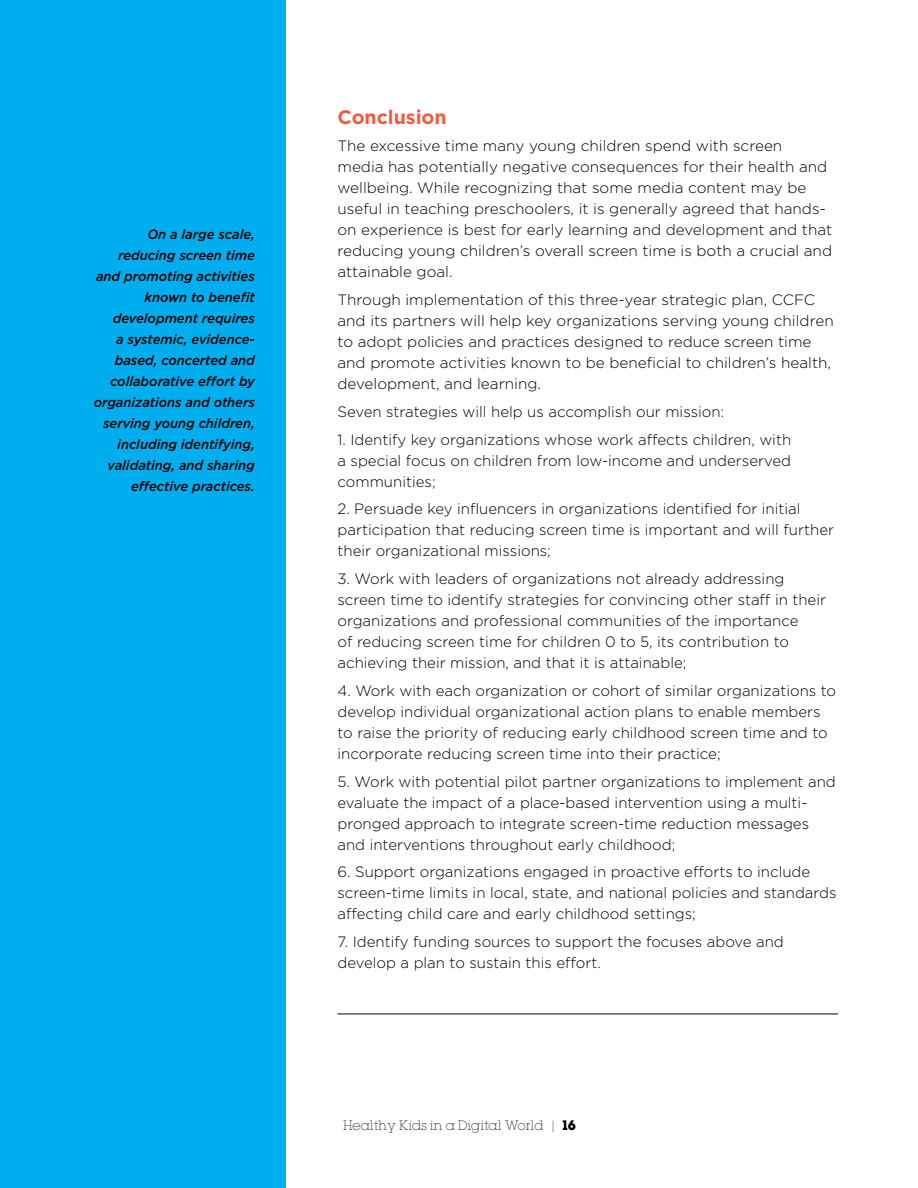
<style>
.page{position:relative;width:918px;height:1188px;background:#fff}
.page>*{position:absolute;margin:0;border:0;box-sizing:border-box;transform-origin:0 0}
.t1{font:700 19.5px "Gotham";color:#f15b40}
.t2{font:300 15px/21px "Gotham";color:#000}
.t3{font:italic 500 13.5px/21px "Gotham";color:#000;text-align:right;scale:.96 1}
.t4{font:12px "Lubalin X Light";color:#000}
.s1{font-family:"Lubalin";font-weight:700}
</style>
<div class="page">
<div style="left:0;top:0;width:285px;height:1188px;background:#00aeef"></div>
<hr style="left:338px;top:1014px;width:500px;height:1px;background:#000">
<p class="t3" style="left:94px;top:223px;width:169px">On a large scale, reducing screen time and promoting activities known to benefit development requires<br>a systemic, evidence&shy;based, concerted and collaborative effort by organizations and others serving young children, including identifying, validating, and sharing effective practices.</p>
<h1 class="t1" style="left:338px;top:104px;width:111px">Conclusion</h1>
<p class="t2" style="left:338px;top:135px;width:496px">The excessive time many young children spend with screen<br>media has potentially negative consequences for their health and wellbeing. While recognizing that some media content may be useful in teaching preschoolers, it is generally agreed that hands&shy;on experience is best for early learning and development and that reducing young children’s overall screen time is both a crucial and attainable goal.</p>
<p class="t2" style="left:338px;top:289px;width:498px">Through implementation of this three-year strategic plan, CCFC and its partners will help key organizations serving young children to adopt policies and practices designed to reduce screen time and promote activities known to be beneficial to children’s health, development, and learning.</p>
<p class="t2" style="left:338px;top:401px;width:388px">Seven strategies will help us accomplish our mission:</p>
<p class="t2" style="left:338px;top:428px;width:455px;text-align:justify">1. Identify key organizations whose work affects children, with a special focus on children from low-income and underserved communities;</p>
<p class="t2" style="left:338px;top:498px;width:498px">2. Persuade key influencers in organizations identified for initial participation that reducing screen time is important and will further their organizational missions;</p>
<p class="t2" style="left:338px;top:568px;width:490px">3. Work with leaders of organizations not already addressing screen time to identify strategies for convincing other staff in their organizations and professional communities of the importance<br>of reducing screen time for children 0 to 5, its contribution to achieving their mission, and that it is attainable;</p>
<p class="t2" style="left:338px;top:680px;width:500px">4. Work with each organization or cohort of similar organizations to develop individual organizational action plans to enable members to raise the priority of reducing early childhood screen time and to incorporate reducing screen time into their practice;</p>
<p class="t2" style="left:338px;top:770px;width:500px">5. Work with potential pilot partner organizations to implement and evaluate the impact of a place-based intervention using a multi&shy;pronged approach to integrate screen-time reduction messages and interventions throughout early childhood;</p>
<p class="t2" style="left:338px;top:861px;width:501px">6. Support organizations engaged in proactive efforts to include screen-time limits in local, state, and national policies and standards affecting child care and early childhood settings;</p>
<p class="t2" style="left:338px;top:931px;width:448px">7. Identify funding sources to support the focuses above and develop a plan to sustain this effort.</p>
<p class="t4" style="left:343px;top:1118px;width:234px">Healthy Kids in a Digital World | <span class="s1">16</span></p>
</div>
